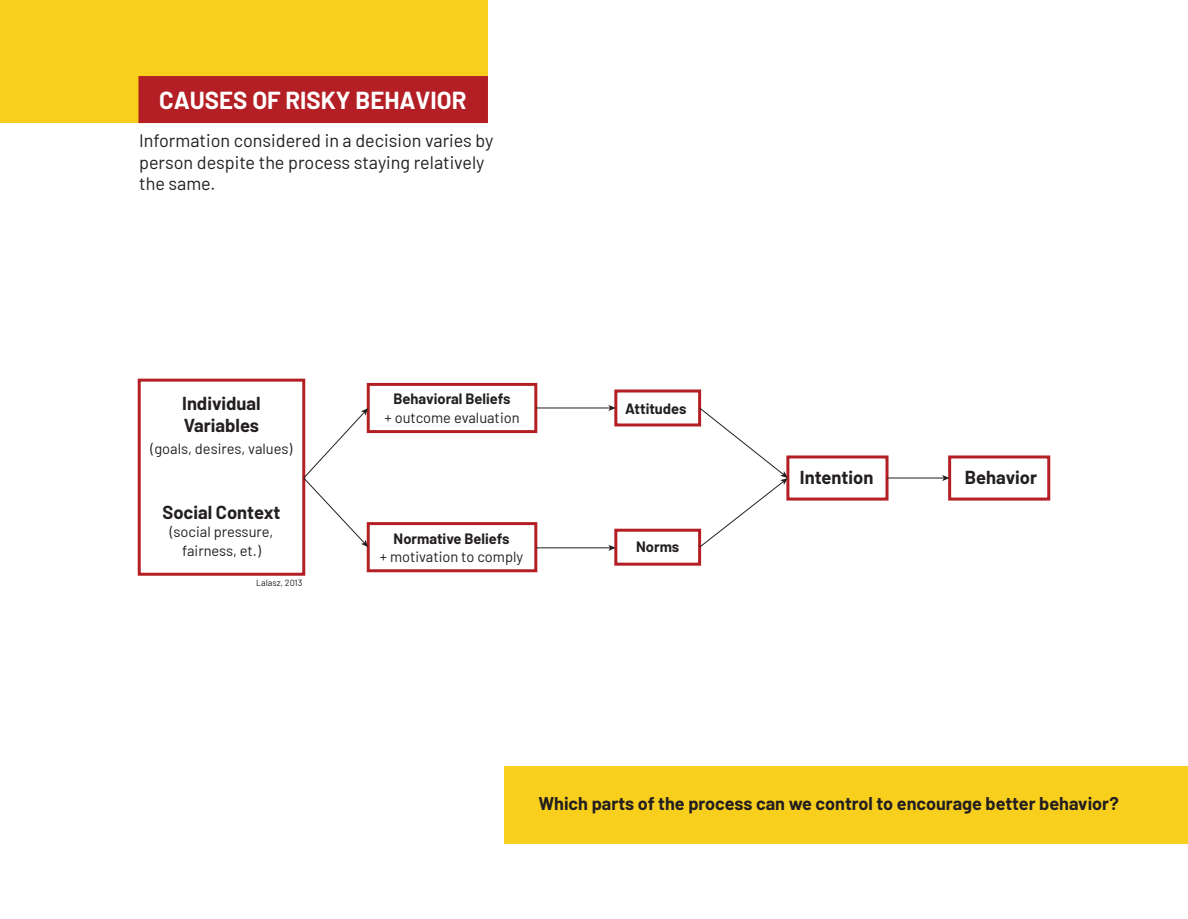
<style>
.page{position:relative;width:1188px;height:919px;background:#fff}
.page>*{position:absolute;margin:0;border:0;box-sizing:border-box;transform-origin:0 0}
.t1{font:700 24px "Barlow";color:#fff}
.t2{font:700 18.3px/22px "Barlow";color:#231f20}
.t3{font:18px/21.6px "Barlow";color:#231f20}
.t4{font:700 18px "Barlow";color:#231f20}
.t5{font:14.7px/18.3px "Barlow";color:#231f20;text-align:center}
.t6{font:700 14.7px "Barlow";color:#231f20}
.t7{font:9px "Barlow";color:#231f20}
</style>
<div class="page">
<div style="left:0;top:0;width:487px;height:122px;background:#f9cf1e"></div>
<div style="left:138px;top:76px;width:350px;height:47px;background:#b31f24"></div>
<div style="left:138px;top:378px;width:167px;height:197px;border:3px solid #b31f24"></div>
<div style="left:367px;top:522px;width:170px;height:50px;border:3px solid #b31f24"></div>
<div style="left:786px;top:455px;width:103px;height:45px;border:3px solid #b31f24"></div>
<div style="left:948px;top:455px;width:102px;height:45px;border:3px solid #b31f24"></div>
<div style="left:367px;top:383px;width:170px;height:50px;border:3px solid #b31f24"></div>
<div style="left:614px;top:389px;width:87px;height:37px;border:3px solid #b31f24"></div>
<div style="left:614px;top:528px;width:87px;height:37px;border:3px solid #b31f24"></div>
<svg style="left:303px;top:408px;width:65px;height:139px"></svg>
<hr style="left:536px;top:407px;width:75px;height:1px;background:#231f20">
<svg style="left:608px;top:405px;width:8px;height:6px"></svg>
<hr style="left:536px;top:547px;width:75px;height:1px;background:#231f20">
<svg style="left:608px;top:544px;width:8px;height:7px"></svg>
<svg style="left:699px;top:407px;width:89px;height:141px"></svg>
<hr style="left:887px;top:477px;width:57px;height:1px;background:#231f20">
<svg style="left:942px;top:475px;width:8px;height:6px"></svg>
<div style="left:504px;top:765px;width:684px;height:78px;background:#f9cf1e"></div>
<h1 class="t1" style="left:159px;top:82px;width:309px">CAUSES OF RISKY BEHAVIOR</h1>
<p class="t3" style="left:139px;top:128px;width:356px">Information considered in a decision varies by person despite the process staying relatively the same.</p>
<p class="t2" style="left:182px;top:390px;width:80px">Individual<br>Variables</p>
<p class="t5" style="left:151px;top:438px;width:143px">(goals, desires, values)</p>
<p class="t6" style="left:393px;top:388px;width:119px">Behavioral Beliefs</p>
<p class="t5" style="left:384px;top:407px;width:137px">+ outcome evaluation</p>
<p class="t2" style="left:162px;top:499px;width:120px">Social Context</p>
<p class="t5" style="left:170px;top:521px;width:105px">(social pressure, fairness, et.)</p>
<p class="t6" style="left:394px;top:527px;width:117px">Normative Beliefs</p>
<p class="t5" style="left:380px;top:546px;width:145px">+ motivation to comply</p>
<p class="t7" style="left:256px;top:576px;width:48px">Lalasz, 2013</p>
<p class="t6" style="left:625px;top:397px;width:63px">Attitudes</p>
<p class="t6" style="left:636px;top:535px;width:45px">Norms</p>
<p class="t2" style="left:800px;top:465px;width:75px">Intention</p>
<p class="t2" style="left:965px;top:464px;width:74px">Behavior</p>
<p class="t4" style="left:538px;top:789px;width:582px">Which parts of the process can we control to encourage better behavior?</p>
</div>
